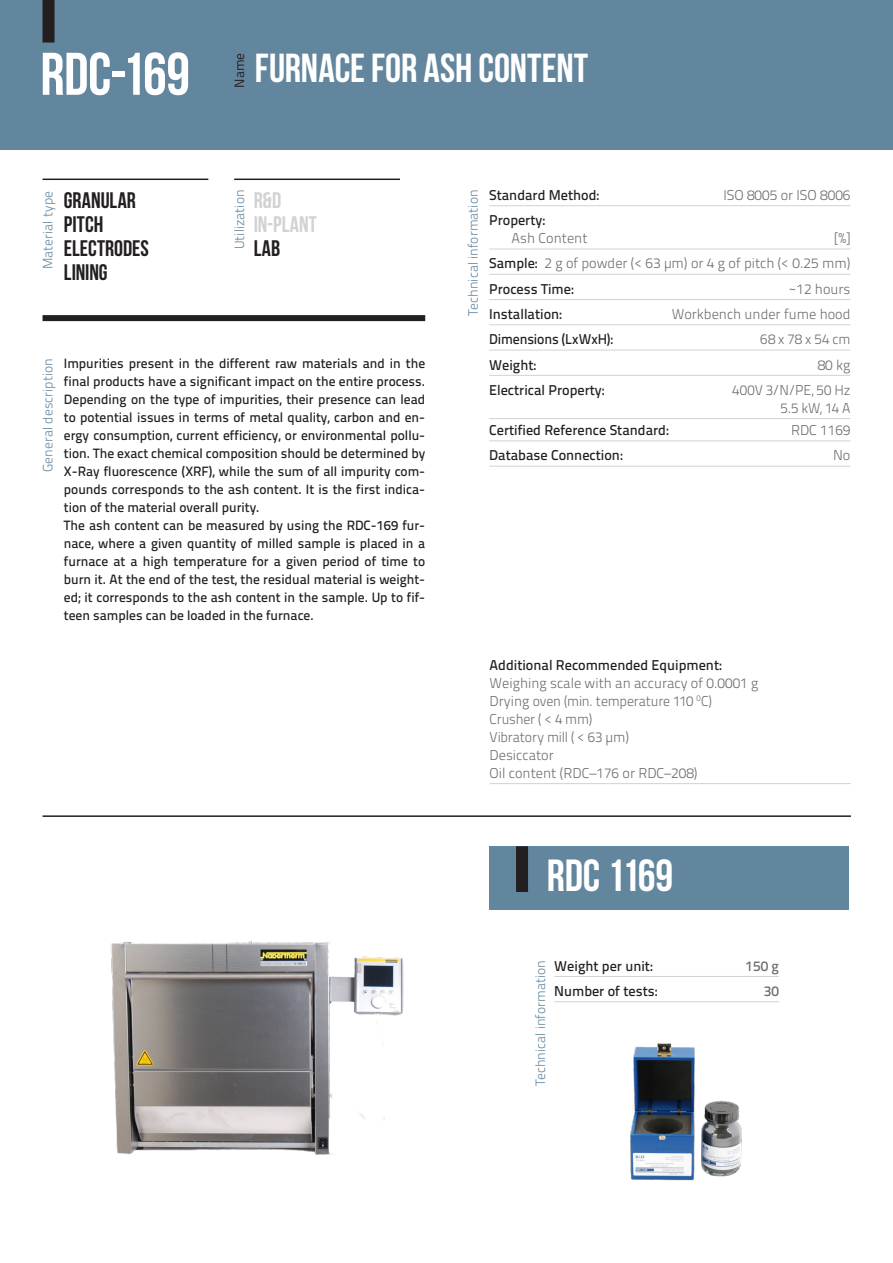
<style>
.page{position:relative;width:893px;height:1263px;background:#fff}
.page>*{position:absolute;margin:0;border:0;box-sizing:border-box;transform-origin:0 0}
.t1{font:60px "Bebas Neue";letter-spacing:-.005em;color:#fff}
.t2{font:45px "Bebas Neue";letter-spacing:-.005em;color:#fff}
.t3{font:40.5px "Bebas Neue";color:#fff}
.t4{font:22.5px "Bebas Neue";letter-spacing:.005em;color:#231f20}
.t5{font:22.5px "Bebas Neue";letter-spacing:.005em;color:#d1d2d4}
.t6{font:14.25px/18px "Titillium Text 25 L 250 wt";color:#6c6d70}
.t7{font:14.25px "Titillium Text 25 L 600 wt";color:#231f20}
.t8{font:14.25px "Titillium Text 25 L 600 wt";color:#6c6d70}
.description_new{font:13.5px/18px "Titillium Text 25 L 600 wt";color:#231f20;text-align:justify}
.t9{font:13.5px "Titillium Text 25 L 250 wt";letter-spacing:.005em;color:#63869f}
.t10{font:13.5px "Titillium Text 25 L 400 wt";color:#231f20}
.s1{font-family:"Titillium Text 25 L 600 wt";color:#231f20}
</style>
<div class="page">
<div style="left:0;top:0;width:893px;height:150px;background:#63869f"></div>
<div style="left:43px;top:0;width:12px;height:43px;background:#231f20"></div>
<hr style="left:43px;top:179px;width:165px;height:1px;background:#231f20">
<hr style="left:234px;top:179px;width:166px;height:1px;background:#231f20">
<div style="left:43px;top:315px;width:382px;height:6px;background:#231f20"></div>
<hr style="left:489px;top:205px;width:361px;height:1px;background:#d1d2d4">
<hr style="left:489px;top:249px;width:361px;height:1px;background:#d1d2d4">
<hr style="left:489px;top:274px;width:361px;height:1px;background:#d1d2d4">
<hr style="left:489px;top:299px;width:361px;height:1px;background:#d1d2d4">
<hr style="left:489px;top:324px;width:361px;height:1px;background:#d1d2d4">
<hr style="left:489px;top:350px;width:361px;height:1px;background:#d1d2d4">
<hr style="left:489px;top:375px;width:361px;height:1px;background:#d1d2d4">
<hr style="left:489px;top:418px;width:361px;height:1px;background:#d1d2d4">
<hr style="left:489px;top:441px;width:361px;height:1px;background:#d1d2d4">
<hr style="left:489px;top:466px;width:361px;height:1px;background:#d1d2d4">
<img style="left:110px;top:941px;width:294px;height:214px">
<hr style="left:43px;top:815px;width:808px;height:2px;background:#231f20">
<div style="left:489px;top:846px;width:360px;height:64px;background:#63869f"></div>
<div style="left:516px;top:846px;width:12px;height:46px;background:#231f20"></div>
<hr style="left:554px;top:976px;width:225px;height:1px;background:#d1d2d4">
<hr style="left:554px;top:1001px;width:225px;height:1px;background:#d1d2d4">
<hr style="left:490px;top:783px;width:361px;height:1px;background:#d1d2d4">
<img style="left:630px;top:1043px;width:112px;height:138px">
<p class="t1" style="left:40px;top:41px;width:151px">RDC-169</p>
<p class="t10" style="left:229px;top:88px;width:37px;rotate:-90deg">Name</p>
<p class="t3" style="left:255px;top:46px;width:335px">FURNACE FOR ASH CONTENT</p>
<p class="t9" style="left:230px;top:249px;width:61px;rotate:-90deg">Utilization</p>
<p class="t4" style="left:64px;top:187px;width:74px">GRANULAR</p>
<p class="t4" style="left:64px;top:211px;width:41px">PITCH</p>
<p class="t4" style="left:64px;top:235px;width:86px">ELECTRODES</p>
<p class="t4" style="left:64px;top:259px;width:45px">LINING</p>
<p class="t9" style="left:38px;top:269px;width:80px;rotate:-90deg">Material type</p>
<p class="t5" style="left:254px;top:187px;width:29px">R&amp;D</p>
<p class="t5" style="left:254px;top:211px;width:65px">IN-PLANT</p>
<p class="t4" style="left:254px;top:235px;width:28px">LAB</p>
<p class="t9" style="left:38px;top:472px;width:115px;rotate:-90deg">General description</p>
<p class="description_new" style="left:64px;top:354px;width:363px">Impurities present in the different raw materials and in the final products have a significant impact on the entire process.<br>Depending on the type of impurities, their presence can lead to potential issues in terms of metal quality, carbon and en&shy;ergy consumption, current efficiency, or environmental pollu&shy;tion. The exact chemical composition should be determined by X-Ray fluorescence (XRF), while the sum of all impurity com&shy;pounds corresponds to the ash content. It is the first indica&shy;tion of the material overall purity.</p>
<p class="description_new" style="left:64px;top:516px;width:363px">The ash content can be measured by using the RDC-169 fur&shy;nace, where a given quantity of milled sample is placed in a furnace at a high temperature for a given period of time to burn it. At the end of the test, the residual material is weight&shy;ed; it corresponds to the ash content in the sample. Up to fif&shy;teen samples can be loaded in the furnace.</p>
<p class="t9" style="left:463px;top:316px;width:128px;rotate:-90deg">Technical information</p>
<p class="t7" style="left:489px;top:184px;width:112px">Standard Method:</p>
<p class="t6" style="left:723px;top:185px;width:129px">ISO 8005 or ISO 8006</p>
<p class="t6" style="left:512px;top:210px;width:77px;text-indent:-23px"><span class="s1">Property:<br></span>Ash Content</p>
<p class="t6" style="left:834px;top:228px;width:18px">[%]</p>
<p class="t6" style="left:489px;top:254px;width:363px"><span class="s1">Sample:</span> 2 g of powder (&lt; 63 μm) or 4 g of pitch (&lt; 0.25 mm)</p>
<p class="t7" style="left:489px;top:278px;width:86px">Process Time:</p>
<p class="t6" style="left:789px;top:279px;width:63px">~12 hours</p>
<p class="t7" style="left:489px;top:303px;width:74px">Installation:</p>
<p class="t6" style="left:672px;top:304px;width:180px">Workbench under fume hood</p>
<p class="t7" style="left:489px;top:328px;width:126px">Dimensions (LxWxH):</p>
<p class="t6" style="left:760px;top:330px;width:92px">68 x 78 x 54 cm</p>
<p class="t7" style="left:489px;top:354px;width:49px">Weight:</p>
<p class="t6" style="left:818px;top:355px;width:34px">80 kg</p>
<p class="t7" style="left:489px;top:379px;width:117px">Electrical Property:</p>
<p class="t6" style="left:732px;top:380px;width:120px;text-align:right">400V 3/N/PE, 50 Hz<br>5.5 kW, 14 A</p>
<p class="t7" style="left:489px;top:419px;width:181px">Certified Reference Standard:</p>
<p class="t6" style="left:791px;top:420px;width:61px">RDC 1169</p>
<p class="t7" style="left:489px;top:445px;width:135px">Database Connection:</p>
<p class="t6" style="left:833px;top:446px;width:19px">No</p>
<p class="t6" style="left:490px;top:655px;width:270px"><span class="s1">Additional Recommended Equipment:<br></span>Weighing scale with an accuracy of 0.0001 g<br>Drying oven (min. temperature 110 <sup>0</sup>C)<br>Crusher ( &lt; 4 mm)<br>Vibratory mill ( &lt; 63 μm)<br>Desiccator<br>Oil content (RDC–176 or RDC–208)</p>
<p class="t2" style="left:547px;top:851px;width:128px">RDC 1169</p>
<p class="t9" style="left:530px;top:1086px;width:128px;rotate:-90deg">Technical information</p>
<p class="t7" style="left:554px;top:955px;width:100px">Weight per unit:</p>
<p class="t8" style="left:746px;top:955px;width:35px">150 g</p>
<p class="t7" style="left:554px;top:980px;width:105px">Number of tests:</p>
<p class="t8" style="left:764px;top:980px;width:17px">30</p>
</div>
